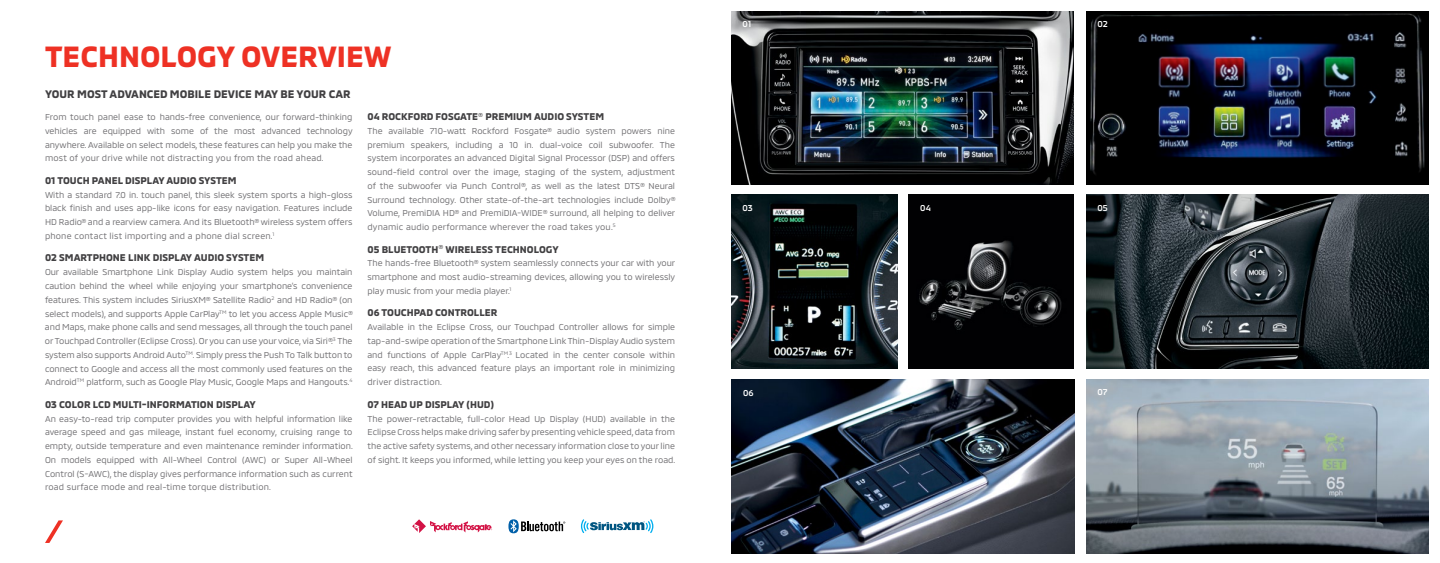
<style>
.page{position:relative;width:1440px;height:563px;background:#fff}
.page>*{position:absolute;margin:0;border:0;box-sizing:border-box;transform-origin:0 0}
.t1{font:700 30px "MMC";color:#ee3124}
.t2{font:700 11.25px "MMC";color:#414042}
.t3{font:700 10px "MMC";color:#414042}
.t4{font:8.75px/13.8px "MMC";letter-spacing:.005em;color:#717073;text-align:justify}
.t5{font:500 8.75px "MMC";letter-spacing:.01em;color:#fff}
.s1{font-weight:400;font-size:8.75px}
</style>
<div class="page">
<img style="left:731px;top:11px;width:343px;height:174px">
<img style="left:908px;top:195px;width:166px;height:173px">
<img style="left:1086px;top:379px;width:343px;height:174px">
<img style="left:1086px;top:195px;width:343px;height:173px">
<img style="left:732px;top:379px;width:342px;height:174px">
<img style="left:1086px;top:11px;width:343px;height:174px">
<img style="left:731px;top:195px;width:167px;height:173px">
<svg style="left:45px;top:520px;width:18px;height:22px"></svg>
<svg style="left:581px;top:519px;width:72px;height:14px"></svg>
<svg style="left:508px;top:519px;width:57px;height:14px"></svg>
<svg style="left:412px;top:519px;width:80px;height:14px"></svg>
<h1 class="t1" style="left:45px;top:32px;width:348px">TECHNOLOGY OVERVIEW</h1>
<p class="t2" style="left:45px;top:85px;width:307px">YOUR MOST ADVANCED MOBILE DEVICE MAY BE YOUR CAR</p>
<p class="t4" style="left:45px;top:109px;width:309px">From touch panel ease to hands-free convenience, our forward-thinking vehicles are equipped with some of the most advanced technology anywhere. Available on select models, these features can help you make the most of your drive while not distracting you from the road ahead.</p>
<p class="t3" style="left:45px;top:172px;width:193px">01 TOUCH PANEL DISPLAY AUDIO SYSTEM</p>
<p class="t4" style="left:45px;top:186px;width:309px">With a standard 7.0 in. touch panel, this sleek system sports a high-gloss black finish and uses app-like icons for easy navigation. Features include HD Radio® and a rearview camera. And its Bluetooth® wireless system offers phone contact list importing and a phone dial screen.<sup>1</sup></p>
<p class="t3" style="left:45px;top:250px;width:221px">02 SMARTPHONE LINK DISPLAY AUDIO SYSTEM</p>
<p class="t4" style="left:45px;top:264px;width:310px">Our available Smartphone Link Display Audio system helps you maintain caution behind the wheel while enjoying your smartphone’s convenience features. This system includes SiriusXM® Satellite Radio<sup>2</sup> and HD Radio® (on select models), and supports Apple CarPlay<sup>TM</sup> to let you access Apple Music® and Maps, make phone calls and send messages, all through the touch panel or Touchpad Controller (Eclipse Cross). Or you can use your voice, via Siri®.<sup>3</sup> The system also supports Android Auto<sup>TM</sup>. Simply press the Push To Talk button to connect to Google and access all the most commonly used features on the Android<sup>TM</sup> platform, such as Google Play Music, Google Maps and Hangouts.<sup>4</sup></p>
<p class="t3" style="left:45px;top:396px;width:212px">03 COLOR LCD MULTI-INFORMATION DISPLAY</p>
<p class="t4" style="left:45px;top:410px;width:309px">An easy-to-read trip computer provides you with helpful information like average speed and gas mileage, instant fuel economy, cruising range to empty, outside temperature and even maintenance reminder information.<br>On models equipped with All-Wheel Control (AWC) or Super All-Wheel Control (S-AWC), the display gives performance information such as current road surface mode and real-time torque distribution.</p>
<p class="t3" style="left:368px;top:109px;width:238px">04 ROCKFORD FOSGATE<span class="s1">®</span> PREMIUM AUDIO SYSTEM</p>
<p class="t4" style="left:368px;top:123px;width:310px">The available 710-watt Rockford Fosgate® audio system powers nine premium speakers, including a 10 in. dual-voice coil subwoofer. The system incorporates an advanced Digital Signal Processor (DSP) and offers sound-field control over the image, staging of the system, adjustment of the subwoofer via Punch Control®, as well as the latest DTS® Neural Surround technology. Other state-of-the-art technologies include Dolby® Volume, PremiDIA HD® and PremiDIA-WIDE® surround, all helping to deliver dynamic audio performance wherever the road takes you.<sup>5</sup></p>
<p class="t3" style="left:368px;top:241px;width:193px">05 BLUETOOTH<span class="s1">®</span> WIRELESS TECHNOLOGY</p>
<p class="t4" style="left:368px;top:255px;width:309px">The hands-free Bluetooth® system seamlessly connects your car with your smartphone and most audio-streaming devices, allowing you to wirelessly play music from your media player.<sup>1</sup></p>
<p class="t3" style="left:368px;top:305px;width:132px">06 TOUCHPAD CONTROLLER</p>
<p class="t4" style="left:367px;top:319px;width:309px">Available in the Eclipse Cross, our Touchpad Controller allows for simple tap-and-swipe operation of the Smartphone Link Thin-Display Audio system and functions of Apple CarPlay<sup>TM</sup>.<sup>3</sup> Located in the center console within easy reach, this advanced feature plays an important role in minimizing driver distraction.</p>
<p class="t3" style="left:368px;top:396px;width:128px">07 HEAD UP DISPLAY (HUD)</p>
<p class="t4" style="left:368px;top:410px;width:309px">The power-retractable, full-color Head Up Display (HUD) available in the Eclipse Cross helps make driving safer by presenting vehicle speed, data from the active safety systems, and other necessary information close to your line of sight. It keeps you informed, while letting you keep your eyes on the road.</p>
<p class="t5" style="left:742px;top:17px;width:11px">01</p>
<p class="t5" style="left:742px;top:200px;width:12px">03</p>
<p class="t5" style="left:920px;top:200px;width:12px">04</p>
<p class="t5" style="left:743px;top:386px;width:12px">06</p>
<p class="t5" style="left:1097px;top:17px;width:12px">02</p>
<p class="t5" style="left:1097px;top:200px;width:12px">05</p>
<p class="t5" style="left:1097px;top:385px;width:12px">07</p>
</div>
